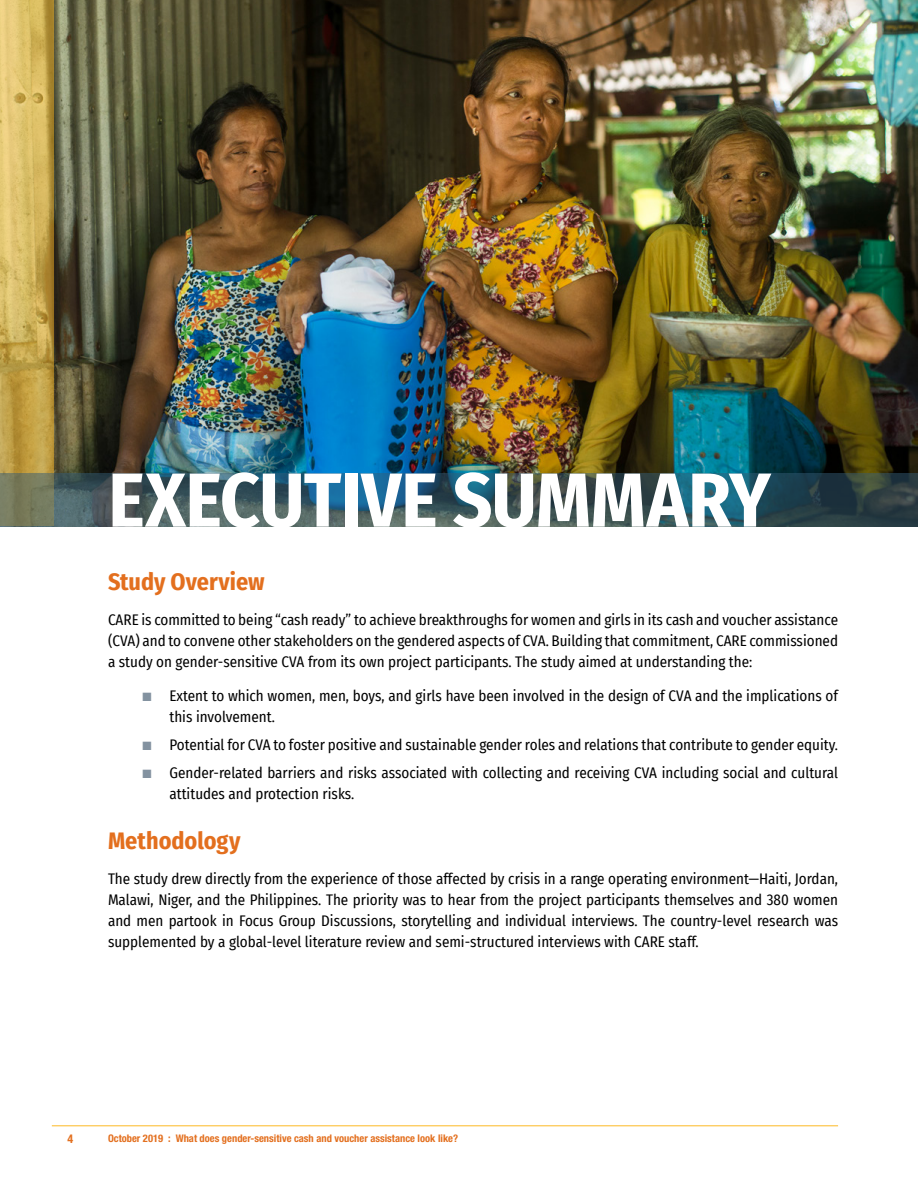
<style>
.page{position:relative;width:918px;height:1188px;background:#fff}
.page>*{position:absolute;margin:0;border:0;box-sizing:border-box;transform-origin:0 0}
.t1{font:700 76.5px "Fira Sans Condensed";letter-spacing:-.005em;color:#fff}
.t2{font:700 24px "Fira Sans Condensed";color:#e36f1e}
.t3{font:15px/21px "Fira Sans Condensed";color:#000;text-align:justify}
.t4{font:700 condensed 12px "Helvetica Neue LT Std";color:#e36f1e}
.t5{font:700 condensed 10.5px "Helvetica Neue LT Std";color:#e36f1e}
.s1{color:#8392a0}
</style>
<div class="page">
<img style="left:54px;top:0;width:864px;height:473px">
<svg style="left:0;top:0;width:54px;height:473px;background:#d0b35d"></svg>
<svg style="left:0;top:473px;width:918px;height:53px;background:#38575f"></svg>
<hr style="left:52px;top:1125px;width:786px;height:1px;background:#fdb924">
<h1 class="t1" style="left:108px;top:436px;width:664px">EXECUTIVE SUMMARY</h1>
<h2 class="t2" style="left:108px;top:562px;width:158px">Study Overview</h2>
<p class="t3" style="left:108px;top:609px;width:732px">CARE is committed to being “cash ready” to achieve breakthroughs for women and girls in its cash and voucher assistance (CVA) and to convene other stakeholders on the gendered aspects of CVA. Building that commitment, CARE commissioned a study on gender-sensitive CVA from its own project participants. The study aimed at understanding the:</p>
<p class="t3" style="left:170px;top:685px;width:670px;text-indent:-27px"><span class="s1">■</span> Extent to which women, men, boys, and girls have been involved in the design of CVA and the implications of this involvement.</p>
<p class="t3" style="left:142px;top:734px;width:697px"><span class="s1">■</span> Potential for CVA to foster positive and sustainable gender roles and relations that contribute to gender equity.</p>
<p class="t3" style="left:170px;top:762px;width:670px;text-indent:-27px"><span class="s1">■</span> Gender-related barriers and risks associated with collecting and receiving CVA including social and cultural attitudes and protection risks.</p>
<h2 class="t2" style="left:108px;top:821px;width:134px">Methodology</h2>
<p class="t3" style="left:108px;top:867px;width:732px">The study drew directly from the experience of those affected by crisis in a range operating environment—Haiti, Jordan, Malawi, Niger, and the Philippines. The priority was to hear from the project participants themselves and 380 women and men partook in Focus Group Discussions, storytelling and individual interviews. The country-level research was supplemented by a global-level literature review and semi-structured interviews with CARE staff.</p>
<p class="t4" style="left:68px;top:1132px;width:7px">4</p>
<p class="t5" style="left:108px;top:1132px;width:352px">October 2019 : What does gender-sensitive cash and voucher assistance look like?</p>
</div>
